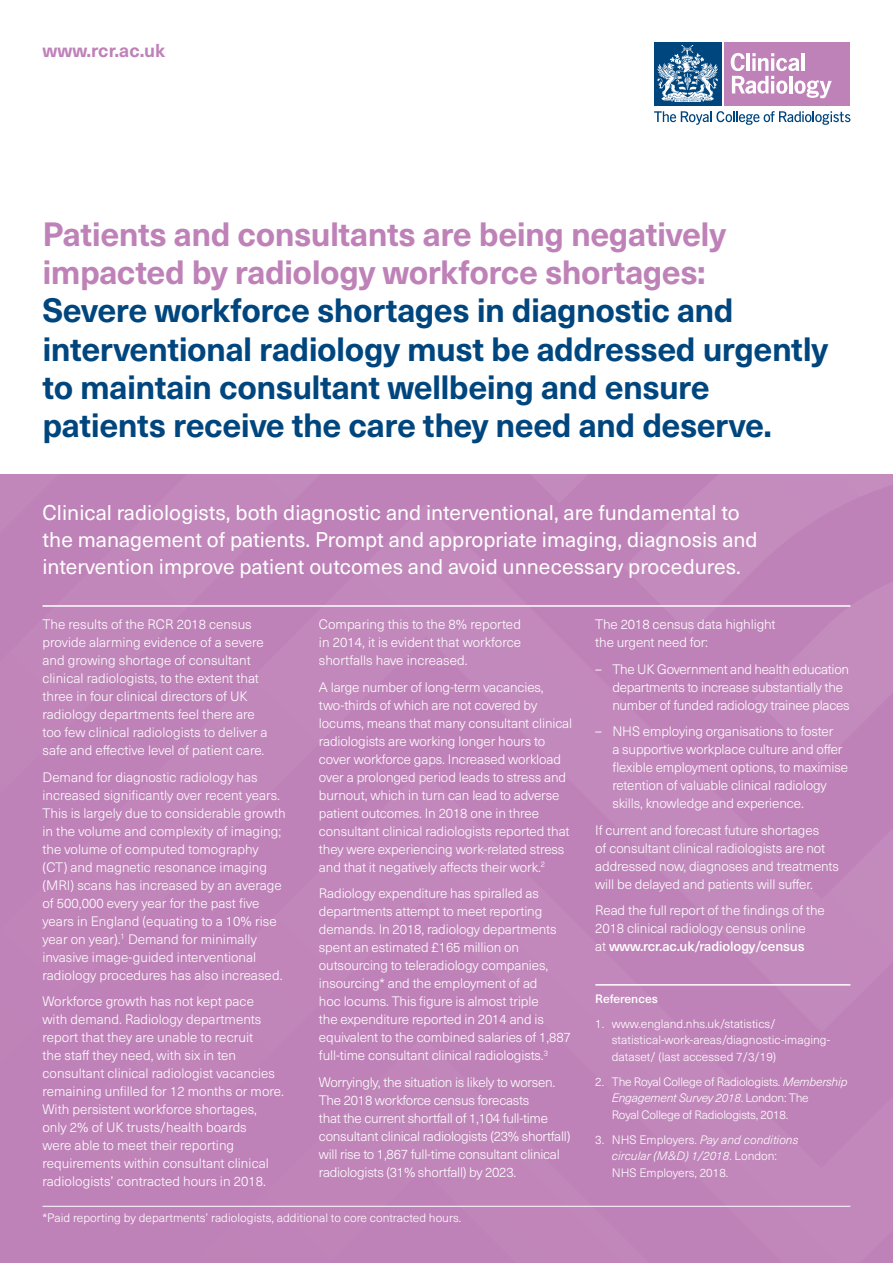
<style>
.page{position:relative;width:893px;height:1263px;background:#fff}
.page>*{position:absolute;margin:0;border:0;box-sizing:border-box;transform-origin:0 0}
.t1{font:700 33.15px/38.2px "Neue Haas Unica Pro";letter-spacing:-.015em;color:#00467e}
.t2{font:700 33.15px/38.2px "Neue Haas Unica Pro";letter-spacing:-.015em;color:#bf82b8}
.t3{font:21px/27px "Neue Haas Unica Pro";color:#fff}
.t4{font:700 18.45px "Neue Haas Unica Pro";color:#bf82b8}
.t5{font:300 13.5px/18px "Neue Haas Unica Pro";letter-spacing:-.01em;color:#fff}
.t6{font:300 12px/16.5px "Neue Haas Unica Pro";color:#fff}
.t7{font:300 12px/16.5px "Neue Haas Unica Pro";letter-spacing:-.02em;color:#fff}
.t8{font:500 12px "Neue Haas Unica Pro";color:#fff}
.s1{font-weight:500}
.s2{font-style:italic}
</style>
<div class="page">
<div style="left:0;top:474px;width:893px;height:789px;background:#bf82b8"></div>
<div style="left:654px;top:43px;width:68px;height:63px;background:#00467e"></div>
<svg style="left:657px;top:45px;width:61px;height:57px"></svg>
<svg style="left:654px;top:111px;width:196px;height:14px"></svg>
<div style="left:724px;top:43px;width:126px;height:63px;background:#bf82b8"></div>
<svg style="left:731px;top:53px;width:101px;height:45px"></svg>
<hr style="left:595px;top:984px;width:255px;height:1px;background:#fff">
<hr style="left:43px;top:605px;width:807px;height:2px;background:#fff">
<hr style="left:43px;top:1206px;width:807px;height:1px;background:#fff">
<h3 class="t4" style="left:43px;top:39px;width:124px">www.rcr.ac.uk</h3>
<h1 class="t2" style="left:43px;top:215px;width:685px">Patients and consultants are being negatively impacted by radiology workforce shortages:</h1>
<h1 class="t1" style="left:43px;top:292px;width:787px">Severe workforce shortages in diagnostic and interventional radiology must be addressed urgently to maintain consultant wellbeing and ensure patients receive the care they need and deserve.</h1>
<h2 class="t3" style="left:43px;top:499px;width:717px">Clinical radiologists, both diagnostic and interventional, are fundamental to the management of patients. Prompt and appropriate imaging, diagnosis and intervention improve patient outcomes and avoid unnecessary procedures.</h2>
<p class="t5" style="left:43px;top:615px;width:226px">The results of the RCR 2018 census provide alarming evidence of a severe and growing shortage of consultant clinical radiologists, to the extent that three in four clinical directors of UK radiology departments feel there are too few clinical radiologists to deliver a safe and effective level of patient care.</p>
<p class="t5" style="left:43px;top:768px;width:245px">Demand for diagnostic radiology has increased significantly over recent years.<br>This is largely due to considerable growth in the volume and complexity of imaging; the volume of computed tomography (CT) and magnetic resonance imaging (MRI) scans has increased by an average of 500,000 every year for the past five years in England (equating to a 10% rise year on year).<sup>1</sup> Demand for minimally invasive image-guided interventional radiology procedures has also increased.</p>
<p class="t5" style="left:43px;top:992px;width:243px">Workforce growth has not kept pace<br>with demand. Radiology departments report that they are unable to recruit<br>the staff they need, with six in ten consultant clinical radiologist vacancies remaining unfilled for 12 months or more.<br>With persistent workforce shortages, only 2% of UK trusts/health boards<br>were able to meet their reporting requirements within consultant clinical radiologists’ contracted hours in 2018.</p>
<p class="t5" style="left:319px;top:615px;width:204px;text-align:justify">Comparing this to the 8% reported in 2014, it is evident that workforce shortfalls have increased.</p>
<p class="t5" style="left:319px;top:678px;width:255px">A large number of long-term vacancies, two-thirds of which are not covered by locums, means that many consultant clinical radiologists are working longer hours to cover workforce gaps. Increased workload over a prolonged period leads to stress and burnout, which in turn can lead to adverse patient outcomes. In 2018 one in three consultant clinical radiologists reported that they were experiencing work-related stress and that it negatively affects their work.<sup>2</sup></p>
<p class="t5" style="left:319px;top:884px;width:254px">Radiology expenditure has spiralled as departments attempt to meet reporting demands. In 2018, radiology departments spent an estimated £165 million on outsourcing to teleradiology companies, insourcing* and the employment of ad<br>hoc locums. This figure is almost triple<br>the expenditure reported in 2014 and is equivalent to the combined salaries of 1,887 full-time consultant clinical radiologists.<sup>3</sup></p>
<p class="t5" style="left:319px;top:1073px;width:253px">Worryingly, the situation is likely to worsen.<br>The 2018 workforce census forecasts<br>that the current shortfall of 1,104 full-time consultant clinical radiologists (23% shortfall) will rise to 1,867 full-time consultant clinical radiologists (31% shortfall) by 2023.</p>
<p class="t6" style="left:43px;top:1209px;width:420px">*Paid reporting by departments’ radiologists, additional to core contracted hours.</p>
<p class="t5" style="left:595px;top:615px;width:182px">The 2018 census data highlight the urgent need for:</p>
<p class="t5" style="left:612px;top:660px;width:239px;text-indent:-17px">– The UK Government and health education departments to increase substantially the number of funded radiology trainee places</p>
<p class="t5" style="left:612px;top:722px;width:237px;text-indent:-17px">– NHS employing organisations to foster<br>a supportive workplace culture and offer flexible employment options, to maximise retention of valuable clinical radiology skills, knowledge and experience.</p>
<p class="t5" style="left:595px;top:821px;width:245px">If current and forecast future shortages<br>of consultant clinical radiologists are not addressed now, diagnoses and treatments will be delayed and patients will suffer.</p>
<p class="t5" style="left:595px;top:901px;width:231px">Read the full report of the findings of the<br>2018 clinical radiology census online<br>at <span class="s1">www.rcr.ac.uk/radiology/census</span></p>
<p class="t8" style="left:595px;top:991px;width:64px">References</p>
<p class="t6" style="left:612px;top:1015px;width:220px;text-indent:-16px">1. www.england.nhs.uk/statistics/ statistical-work-areas/diagnostic-imaging&shy;dataset/ (last accessed 7/3/19)</p>
<p class="t7" style="left:612px;top:1073px;width:237px;text-indent:-16px">2. The Royal College of Radiologists. <span class="s2">Membership<br>Engagement Survey 2018</span>. London: The<br>Royal College of Radiologists, 2018.</p>
<p class="t6" style="left:612px;top:1131px;width:188px;text-indent:-16px">3. NHS Employers. <span class="s2">Pay and conditions circular (M&amp;D) 1/2018</span>. London:<br>NHS Employers, 2018.</p>
</div>
